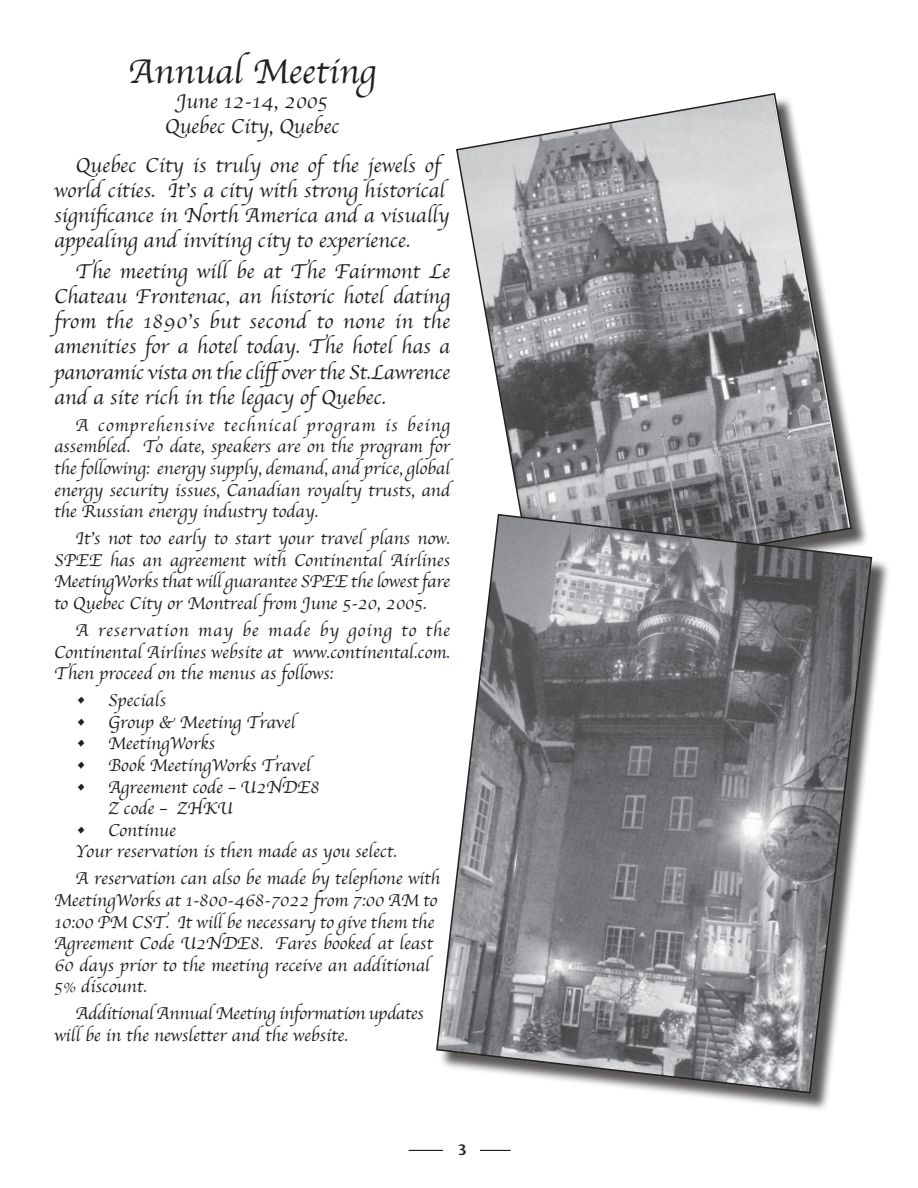
<style>
.page{position:relative;width:918px;height:1188px;background:#fff}
.page>*{position:absolute;margin:0;border:0;box-sizing:border-box;transform-origin:0 0}
.Body_text_Optima__sa{font:36px "Apple Chancery";color:#231f20}
.Body_text_Optima__sa-2{font:21px/25.2px "Apple Chancery";color:#231f20}
.Body_text_Optima__sa-3{font:18px/21.6px "Apple Chancery";color:#231f20;text-align:justify}
.t1{font:600 15px "Stone Sans";color:#231f20}
.s1{color:#00f}
</style>
<div class="page">
<hr style="left:409px;top:1150px;width:101px;height:1px;background:#231f20">
<div style="left:443px;top:1142px;width:36px;height:19px;background:#fff"></div>
<svg style="left:456px;top:93px;width:397px;height:420px"></svg>
<div style="left:439px;top:517px;width:451px;height:595px;background:#231f20;opacity:.75"></div>
<svg style="left:436px;top:513px;width:437px;height:581px;background:#8f9092"></svg>
<p class="Body_text_Optima__sa" style="left:128px;top:42px;width:249px">Annual Meeting</p>
<p class="Body_text_Optima__sa-2" style="left:177px;top:88px;width:152px">June 12-14, 2005</p>
<p class="Body_text_Optima__sa-2" style="left:165px;top:113px;width:176px">Quebec City, Quebec</p>
<p class="Body_text_Optima__sa-2" style="left:54px;top:152px;width:397px;text-indent:22px">Quebec City is truly one of the jewels of world cities. It’s a city with strong historical significance in North America and a visually appealing and inviting city to experience.</p>
<p class="Body_text_Optima__sa-2" style="left:54px;top:258px;width:398px;text-align:justify;text-indent:22px">The meeting will be at The Fairmont Le Chateau Frontenac, an historic hotel dating from the 1890’s but second to none in the amenities for a hotel today. The hotel has a panoramic vista on the cliffover the St.Lawrence and a site rich in the legacy of Quebec.</p>
<p class="Body_text_Optima__sa-3" style="left:54px;top:414px;width:398px;text-indent:22px">A comprehensive technical program is being assembled. To date, speakers are on the program for the following: energy supply, demand, and price, global energy security issues, Canadian royalty trusts, and the Russian energy industry today.</p>
<p class="Body_text_Optima__sa-3" style="left:54px;top:528px;width:398px;text-indent:22px">It’s not too early to start your travel plans now.<br>SPEE has an agreement with Continental Airlines MeetingWorks that will guarantee SPEE the lowest fare to Quebec City or Montreal from June 5-20, 2005.</p>
<p class="Body_text_Optima__sa-3" style="left:54px;top:619px;width:398px;text-indent:22px">A reservation may be made by going to the Continental Airlines website at www.continental.com<span class="s1">.<br></span>Then proceed on the menus as follows:</p>
<p class="Body_text_Optima__sa-3" style="left:76px;top:690px;width:92px">• Specials</p>
<p class="Body_text_Optima__sa-3" style="left:76px;top:711px;width:221px">• Group &amp; Meeting Travel</p>
<p class="Body_text_Optima__sa-3" style="left:76px;top:733px;width:141px">• MeetingWorks</p>
<p class="Body_text_Optima__sa-3" style="left:76px;top:754px;width:236px">• Book MeetingWorks Travel</p>
<p class="Body_text_Optima__sa-3" style="left:76px;top:776px;width:245px">• Agreement code – U2NDE8</p>
<p class="Body_text_Optima__sa-3" style="left:108px;top:798px;width:126px">Z code – ZHKU</p>
<p class="Body_text_Optima__sa-3" style="left:76px;top:819px;width:102px">• Continue</p>
<p class="Body_text_Optima__sa-3" style="left:76px;top:841px;width:323px">Your reservation is then made as you select.</p>
<p class="Body_text_Optima__sa-3" style="left:54px;top:868px;width:388px;text-align:left;text-indent:22px">A reservation can also be made by telephone with MeetingWorks at 1-800-468-7022 from 7:00 AM to 10:00 PM CST. It will be necessary to give them the Agreement Code U2NDE8. Fares booked at least 60 days prior to the meeting receive an additional 5% discount.</p>
<p class="Body_text_Optima__sa-3" style="left:54px;top:1003px;width:371px;text-indent:22px">Additional Annual Meeting information updates will be in the newsletter and the website.</p>
<p class="t1" style="left:458px;top:1141px;width:10px">3</p>
</div>
